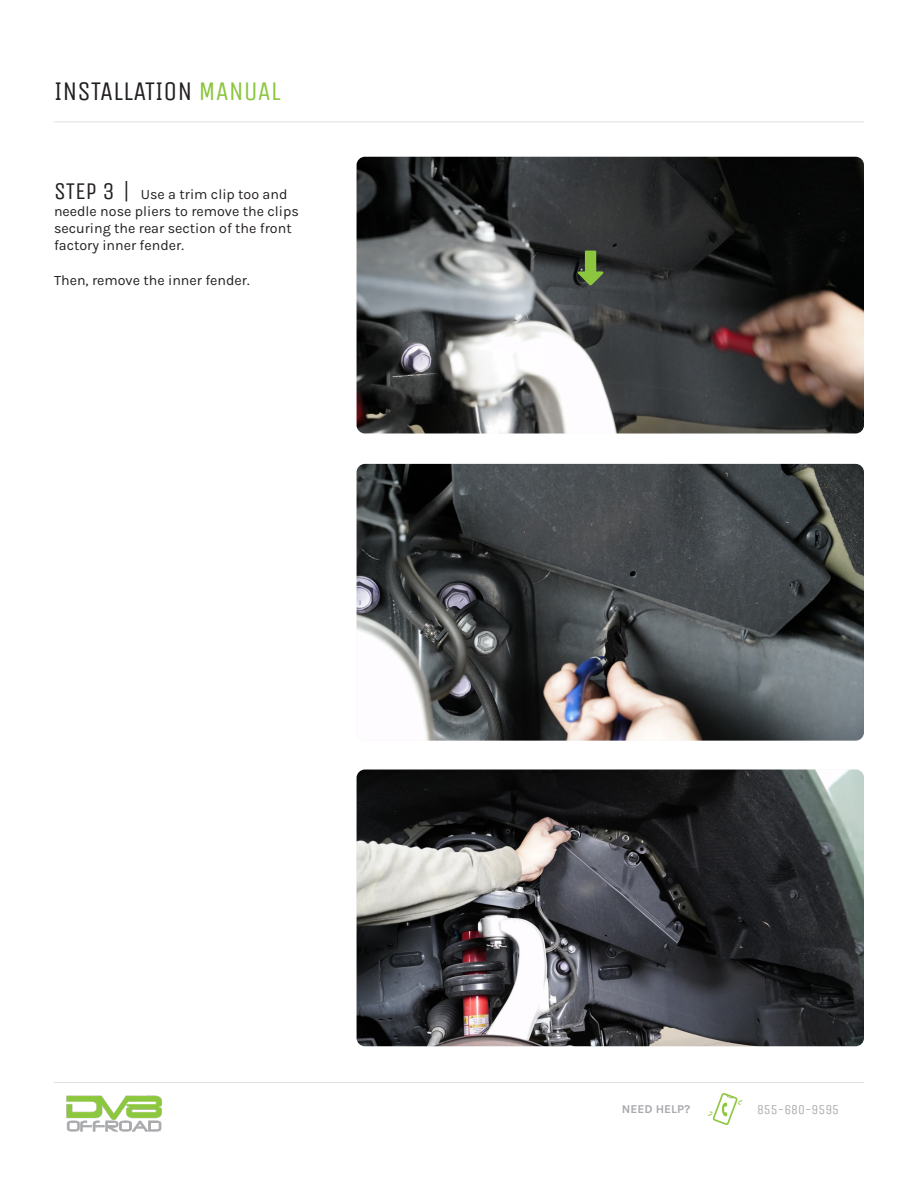
<style>
.page{position:relative;width:918px;height:1188px;background:#fff}
.page>*{position:absolute;margin:0;border:0;box-sizing:border-box;transform-origin:0 0}
.t1{font:27px "Unica One";color:#231f20}
.t2{font:14.25px/17.1px "Karla";color:#231f20}
.t3{font:13.5px "Unica One";color:#aeadad}
.t4{font:700 12px "Karla";color:#a8a9ad}
.s1{color:#8bc63e}
.s2{font-family:"Unica One";font-size:24px}
</style>
<div class="page">
<img style="left:357px;top:464px;width:507px;height:277px">
<img style="left:357px;top:770px;width:507px;height:276px">
<img style="left:357px;top:157px;width:507px;height:276px">
<hr style="left:54px;top:122px;width:810px;height:1px;background:#e2e0e0">
<svg style="left:708px;top:1093px;width:34px;height:32px"></svg>
<hr style="left:54px;top:1082px;width:810px;height:1px;background:#e2e0e0">
<img style="left:66px;top:1095px;width:96px;height:37px">
<svg style="left:577px;top:251px;width:27px;height:34px"></svg>
<p class="t1" style="left:54px;top:76px;width:228px">INSTALLATION <span class="s1">MANUAL</span></p>
<p class="t2" style="left:54px;top:185px;width:246px"><span class="s2">STEP 3 |</span> Use a trim clip too and needle nose pliers to remove the clips securing the rear section of the front factory inner fender.</p>
<p class="t2" style="left:54px;top:271px;width:197px">Then, remove the inner fender.</p>
<p class="t4" style="left:622px;top:1101px;width:70px">NEED HELP?</p>
<p class="t3" style="left:757px;top:1102px;width:84px">855-680-9595</p>
</div>
